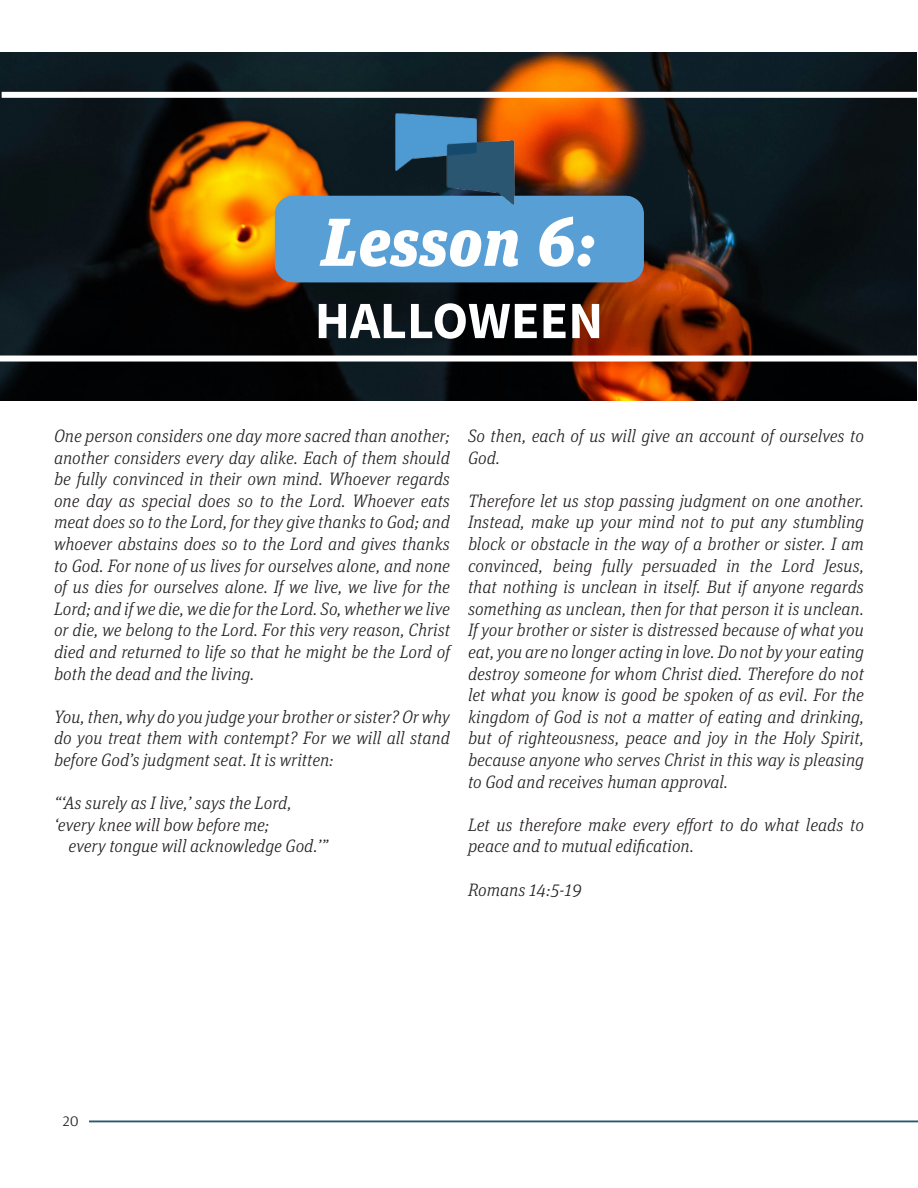
<style>
.page{position:relative;width:918px;height:1188px;background:#fff}
.page>*{position:absolute;margin:0;border:0;box-sizing:border-box;transform-origin:0 0}
.t1{font:italic 900 67.5px "Unit Slab Pro";color:#fff}
.t2{font:52.5px "Source Sans Variable";color:#fff}
.t3{font:italic 300 18px/21.6px "Unit Slab Pro";color:#231f20;text-align:justify}
.t4{font:300 15px "Unit Slab Pro";color:#231f20}
</style>
<div class="page">
<img style="left:0;top:52px;width:917px;height:348px">
<div style="left:0;top:356px;width:918px;height:6px;background:#fff"></div>
<div style="left:2px;top:92px;width:916px;height:6px;background:#fff"></div>
<div style="left:276px;top:196px;width:368px;height:86px;background:#589fd6;border-radius:18px"></div>
<img style="left:395px;top:113px;width:133px;height:92px">
<hr style="left:89px;top:1121px;width:829px;height:1px;background:#2c5772">
<p class="t1" style="left:322px;top:192px;width:277px">Lesson 6:</p>
<p class="t1" style="left:534px;top:192px;width:44px">X</p>
<p class="t2" style="left:315px;top:289px;width:290px">HALLOWEEN</p>
<p class="t3" style="left:54px;top:424px;width:398px">One person considers one day more sacred than another; another considers every day alike. Each of them should be fully convinced in their own mind. Whoever regards one day as special does so to the Lord. Whoever eats meat does so to the Lord, for they give thanks to God; and whoever abstains does so to the Lord and gives thanks to God. For none of us lives for ourselves alone, and none of us dies for ourselves alone. If we live, we live for the Lord; and if we die, we die for the Lord. So, whether we live or die, we belong to the Lord. For this very reason, Christ died and returned to life so that he might be the Lord of both the dead and the living.</p>
<p class="t3" style="left:54px;top:705px;width:398px">You, then, why do you judge your brother or sister? Or why do you treat them with contempt? For we will all stand before God’s judgment seat. It is written:</p>
<p class="t3" style="left:54px;top:792px;width:239px">“‘As surely as I live,’ says the Lord,</p>
<p class="t3" style="left:54px;top:813px;width:217px">‘every knee will bow before me;</p>
<p class="t3" style="left:69px;top:835px;width:261px">every tongue will acknowledge God.’”</p>
<p class="t3" style="left:468px;top:424px;width:397px">So then, each of us will give an account of ourselves to<br>God.</p>
<p class="t3" style="left:468px;top:489px;width:398px">Therefore let us stop passing judgment on one another.<br>Instead, make up your mind not to put any stumbling block or obstacle in the way of a brother or sister. I am convinced, being fully persuaded in the Lord Jesus, that nothing is unclean in itself. But if anyone regards something as unclean, then for that person it is unclean.<br>If your brother or sister is distressed because of what you eat, you are no longer acting in love. Do not by your eating destroy someone for whom Christ died. Therefore do not let what you know is good be spoken of as evil. For the kingdom of God is not a matter of eating and drinking, but of righteousness, peace and joy in the Holy Spirit, because anyone who serves Christ in this way is pleasing to God and receives human approval.</p>
<p class="t3" style="left:468px;top:813px;width:397px">Let us therefore make every effort to do what leads to peace and to mutual edification.</p>
<p class="t3" style="left:468px;top:878px;width:115px">Romans 14:5-19</p>
<p class="t4" style="left:63px;top:1111px;width:18px">20</p>
</div>
